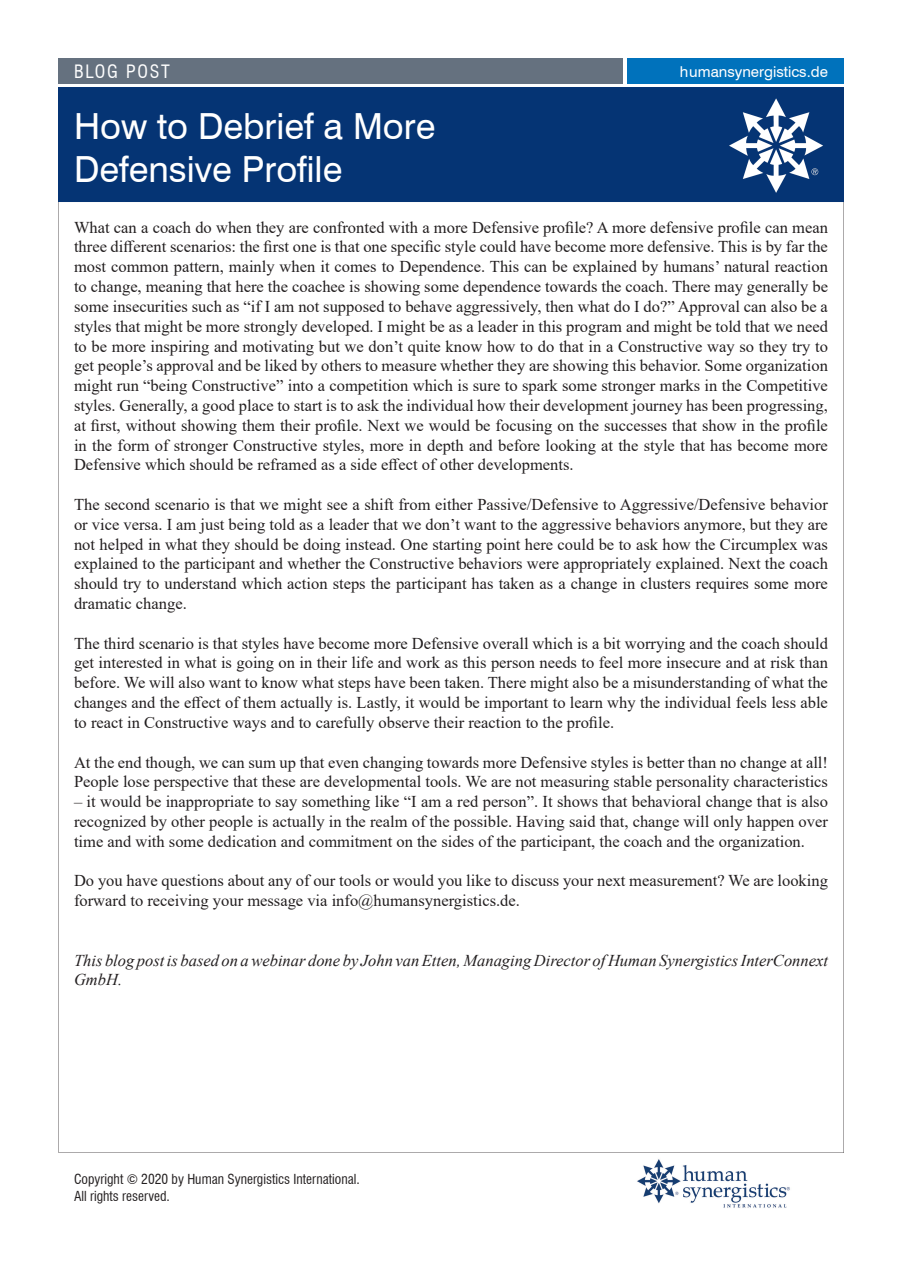
<style>
.page{position:relative;width:902px;height:1272px;background:#fff}
.page>*{position:absolute;margin:0;border:0;box-sizing:border-box;transform-origin:0 0}
.t1{font:36px/43.2px "Swiss 721 BT";color:#fff}
.t2{font:condensed 18px "Swiss 721 BT";letter-spacing:.1em;color:#fff}
.t3{font:16.5px/19.8px "Times New Roman";color:#231f20;text-align:justify}
.t4{font:italic 16.5px/19.8px "Times New Roman";color:#231f20}
.t5{font:15px "Swiss 721 BT";color:#fff}
.t6{font:condensed 13.5px/16.2px "Swiss 721 BT";color:#231f20}
</style>
<div class="page">
<div style="left:59px;top:58px;width:563px;height:26px;background:#65717f"></div>
<div style="left:627px;top:58px;width:216px;height:26px;background:#0072bc"></div>
<div style="left:59px;top:87px;width:784px;height:115px;background:#053474"></div>
<img style="left:729px;top:98px;width:94px;height:95px">
<img style="left:637px;top:1159px;width:153px;height:49px">
<p class="t2" style="left:74px;top:61px;width:97px">BLOG POST</p>
<p class="t5" style="left:680px;top:62px;width:149px">humansynergistics.de</p>
<h1 class="t1" style="left:74px;top:104px;width:363px">How to Debrief a More<br>Defensive Profile</h1>
<p class="t3" style="left:74px;top:217px;width:755px">What can a coach do when they are confronted with a more Defensive profile? A more defensive profile can mean three different scenarios: the first one is that one specific style could have become more defensive. This is by far the most common pattern, mainly when it comes to Dependence. This can be explained by humans’ natural reaction to change, meaning that here the coachee is showing some dependence towards the coach. There may generally be some insecurities such as “if I am not supposed to behave aggressively, then what do I do?” Approval can also be a styles that might be more strongly developed. I might be as a leader in this program and might be told that we need to be more inspiring and motivating but we don’t quite know how to do that in a Constructive way so they try to get people’s approval and be liked by others to measure whether they are showing this behavior. Some organization might run “being Constructive” into a competition which is sure to spark some stronger marks in the Competitive styles. Generally, a good place to start is to ask the individual how their development journey has been progressing, at first, without showing them their profile. Next we would be focusing on the successes that show in the profile in the form of stronger Constructive styles, more in depth and before looking at the style that has become more Defensive which should be reframed as a side effect of other developments.</p>
<p class="t3" style="left:74px;top:494px;width:755px">The second scenario is that we might see a shift from either Passive/Defensive to Aggressive/Defensive behavior or vice versa. I am just being told as a leader that we don’t want to the aggressive behaviors anymore, but they are not helped in what they should be doing instead. One starting point here could be to ask how the Circumplex was explained to the participant and whether the Constructive behaviors were appropriately explained. Next the coach should try to understand which action steps the participant has taken as a change in clusters requires some more dramatic change.</p>
<p class="t3" style="left:74px;top:632px;width:755px">The third scenario is that styles have become more Defensive overall which is a bit worrying and the coach should get interested in what is going on in their life and work as this person needs to feel more insecure and at risk than before. We will also want to know what steps have been taken. There might also be a misunderstanding of what the changes and the effect of them actually is. Lastly, it would be important to learn why the individual feels less able to react in Constructive ways and to carefully observe their reaction to the profile.</p>
<p class="t3" style="left:74px;top:751px;width:755px">At the end though, we can sum up that even changing towards more Defensive styles is better than no change at all!<br>People lose perspective that these are developmental tools. We are not measuring stable personality characteristics</p>
<p class="t3" style="left:74px;top:791px;width:755px">– it would be inappropriate to say something like “I am a red person”. It shows that behavioral change that is also recognized by other people is actually in the realm of the possible. Having said that, change will only happen over time and with some dedication and commitment on the sides of the participant, the coach and the organization.</p>
<p class="t3" style="left:74px;top:870px;width:755px">Do you have questions about any of our tools or would you like to discuss your next measurement? We are looking forward to receiving your message via info@humansynergistics.de.</p>
<p class="t4" style="left:74px;top:949px;width:755px">This blog post is based on a webinar done by John van Etten, Managing Director of Human Synergistics InterConnext<br>GmbH.</p>
<p class="t6" style="left:74px;top:1171px;width:287px">Copyright © 2020 by Human Synergistics International.<br>All rights reserved.</p>
</div>
